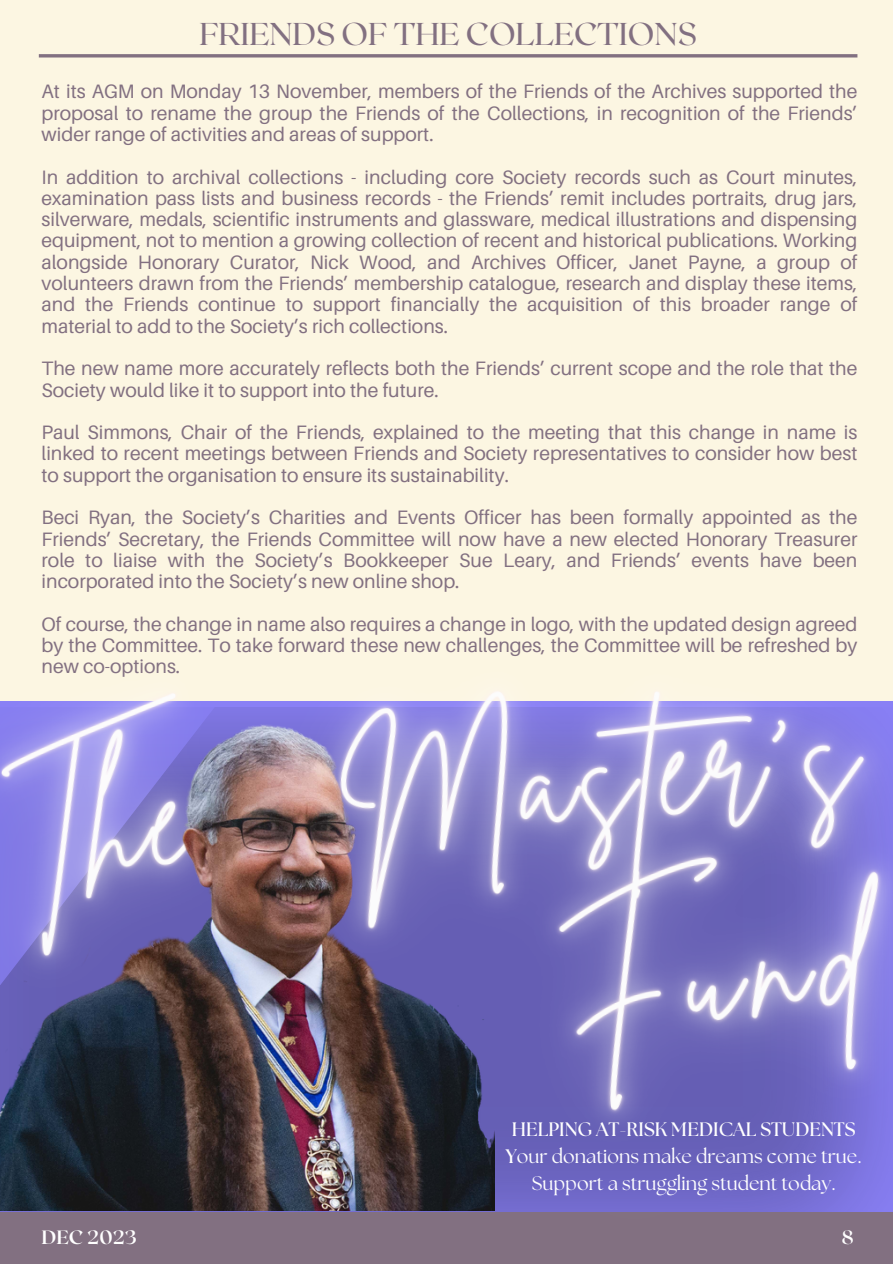
<style>
.page{position:relative;width:893px;height:1264px;background:#fff}
.page>*{position:absolute;margin:0;border:0;box-sizing:border-box;transform-origin:0 0}
.t1{font:31.5px "Roxborough CF";color:#827081}
.t2{font:19.5px/27px "The Seasons";color:#fff;text-align:center}
.t3{font:19.35px/21.3px "Aileron";color:#827081;text-align:justify}
.t4{font:700 19.2px "Roxborough CF";color:#fff}
.s1{font-weight:700}
</style>
<div class="page">
<div style="left:0;top:0;width:892px;height:1263px;background:#fcf6e2"></div>
<hr style="left:39px;top:54px;width:818px;height:3px;background:#827081">
<img style="left:0;top:691px;width:892px;height:572px">
<img style="left:0;top:701px;width:494px;height:509px">
<h1 class="t1" style="left:199px;top:13px;width:499px">FRIENDS OF THE COLLECTIONS</h1>
<p class="t3" style="left:42px;top:81px;width:817px">At its AGM on Monday 13 November, members of the Friends of the Archives supported the proposal to rename the group the Friends of the Collections, in recognition of the Friends’ wider range of activities and areas of support.</p>
<p class="t3" style="left:42px;top:166px;width:817px">In addition to archival collections - including core Society records such as Court minutes, examination pass lists and business records - the Friends’ remit includes portraits, drug jars, silverware, medals, scientific instruments and glassware, medical illustrations and dispensing equipment, not to mention a growing collection of recent and historical publications. Working alongside Honorary Curator, Nick Wood, and Archives Officer, Janet Payne, a group of volunteers drawn from the Friends’ membership catalogue, research and display these items, and the Friends continue to support financially the acquisition of this broader range of material to add to the Society’s rich collections.</p>
<p class="t3" style="left:42px;top:357px;width:817px">The new name more accurately reflects both the Friends’ current scope and the role that the<br>Society would like it to support into the future.</p>
<p class="t3" style="left:42px;top:421px;width:817px">Paul Simmons, Chair of the Friends, explained to the meeting that this change in name is linked to recent meetings between Friends and Society representatives to consider how best to support the organisation to ensure its sustainability.</p>
<p class="t3" style="left:42px;top:506px;width:817px">Beci Ryan, the Society’s Charities and Events Officer has been formally appointed as the Friends’ Secretary, the Friends Committee will now have a new elected Honorary Treasurer role to liaise with the Society’s Bookkeeper Sue Leary, and Friends’ events have been incorporated into the Society’s new online shop.</p>
<p class="t3" style="left:42px;top:613px;width:817px">Of course, the change in name also requires a change in logo, with the updated design agreed by the Committee. To take forward these new challenges, the Committee will be refreshed by new co-options.</p>
<p class="t2" style="left:506px;top:1116px;width:357px"><span class="s1">HELPING AT-RISK MEDICAL STUDENTS<br>Y</span>our donations make dreams come true.<br>Support a struggling student today.</p>
<p class="t4" style="left:42px;top:1224px;width:97px">DEC 2023</p>
<p class="t4" style="left:841px;top:1224px;width:13px">8</p>
</div>
